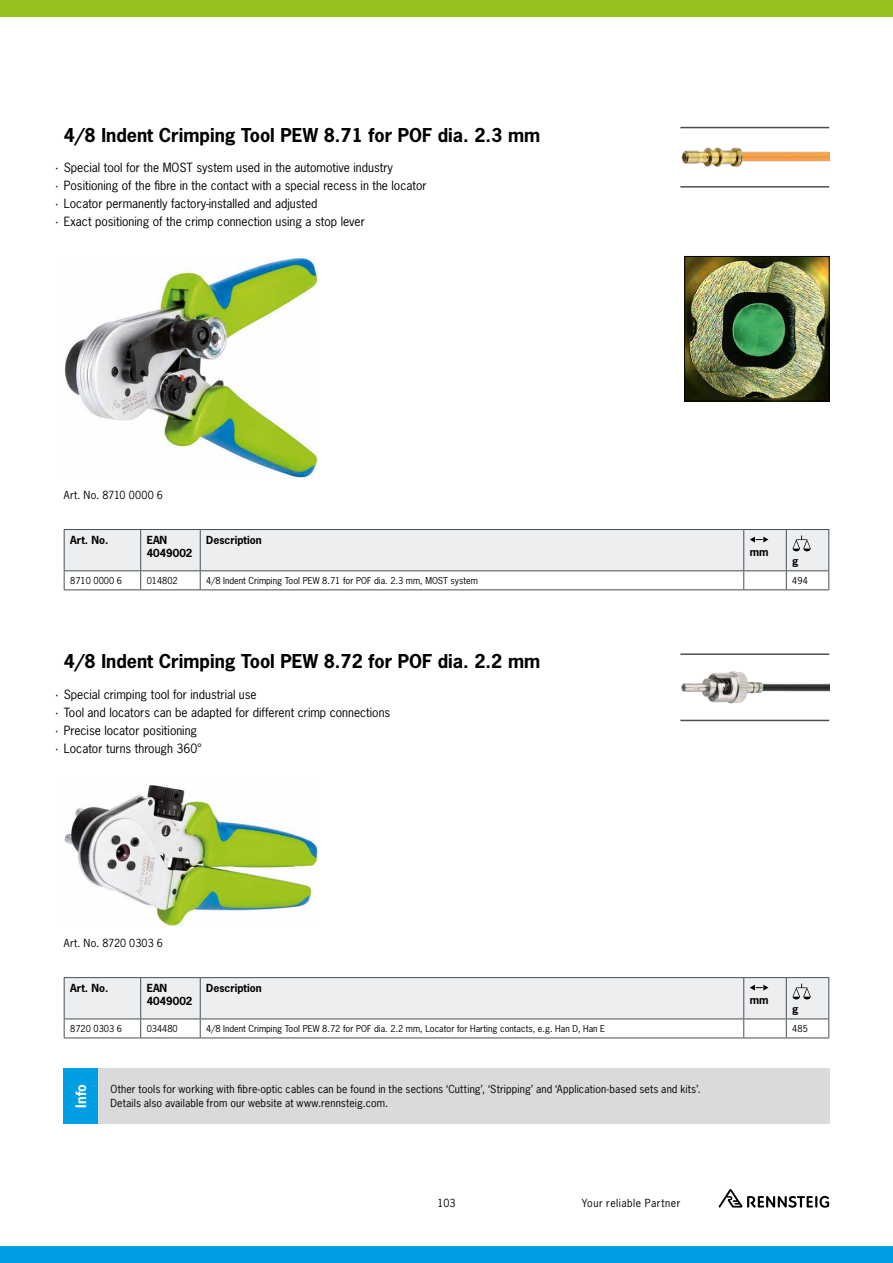
<style>
.page{position:relative;width:893px;height:1263px;background:#fff}
.page>*{position:absolute;margin:0;border:0;box-sizing:border-box;transform-origin:0 0}
.t1{font:700 18px "News Gothic Std";color:#000}
.t2{font:700 13.5px "News Gothic Std";color:#fff}
.t3{font:12px/18px "News Gothic Std";color:#000}
.t4{font:10.5px/13.5px "News Gothic Std";letter-spacing:.015em;color:#000}
.t5{font:700 10.5px/13.5px "News Gothic Std";color:#000}
.t6{font:10.5px "News Gothic Std";letter-spacing:.05em;color:#000}
.t7{font:9px "News Gothic Std";color:#000}
</style>
<div class="page">
<div style="left:0;top:0;width:893px;height:17px;background:#95c11f"></div>
<div style="left:0;top:1246px;width:893px;height:17px;background:#009fe3"></div>
<svg style="left:719px;top:1189px;width:110px;height:19px"></svg>
<hr style="left:680px;top:127px;width:149px;height:1px;background:#484f54">
<img style="left:681px;top:147px;width:148px;height:20px">
<hr style="left:680px;top:186px;width:149px;height:2px;background:#484f54">
<img style="left:65px;top:257px;width:253px;height:221px">
<img style="left:686px;top:258px;width:141px;height:141px">
<div style="left:684px;top:256px;width:145px;height:145px;border:1px solid #000"></div>
<hr style="left:64px;top:589px;width:77px;height:1px;background:#484f54">
<hr style="left:141px;top:589px;width:59px;height:1px;background:#484f54">
<hr style="left:200px;top:589px;width:544px;height:1px;background:#484f54">
<hr style="left:744px;top:589px;width:42px;height:1px;background:#484f54">
<hr style="left:786px;top:589px;width:43px;height:1px;background:#484f54">
<svg style="left:64px;top:529px;width:765px;height:60px"></svg>
<hr style="left:680px;top:653px;width:149px;height:2px;background:#484f54">
<img style="left:681px;top:671px;width:148px;height:32px">
<hr style="left:680px;top:720px;width:149px;height:1px;background:#484f54">
<img style="left:64px;top:784px;width:254px;height:142px">
<hr style="left:64px;top:1037px;width:77px;height:1px;background:#484f54">
<hr style="left:141px;top:1037px;width:59px;height:1px;background:#484f54">
<hr style="left:200px;top:1037px;width:544px;height:1px;background:#484f54">
<hr style="left:744px;top:1037px;width:42px;height:1px;background:#484f54">
<hr style="left:786px;top:1037px;width:43px;height:1px;background:#484f54">
<svg style="left:64px;top:977px;width:765px;height:60px"></svg>
<div style="left:64px;top:1068px;width:34px;height:56px;background:#009fe3"></div>
<div style="left:98px;top:1068px;width:731px;height:56px;background:#dadada"></div>
<h1 class="t1" style="left:64px;top:123px;width:478px">4/8 Indent Crimping Tool PEW 8.71 for POF dia. 2.3 mm</h1>
<p class="t3" style="left:55px;top:159px;width:373px">· Special tool for the MOST system used in the automotive industry<br>· Positioning of the fibre in the contact with a special recess in the locator · Locator permanently factory-installed and adjusted<br>· Exact positioning of the crimp connection using a stop lever</p>
<p class="t4" style="left:64px;top:489px;width:101px">Art. No. 8710 0000 6</p>
<p class="t5" style="left:70px;top:533px;width:40px">Art. No.</p>
<p class="t5" style="left:147px;top:533px;width:47px">EAN<br>4049002</p>
<p class="t5" style="left:206px;top:533px;width:57px">Description</p>
<p class="t5" style="left:750px;top:545px;width:20px">mm</p>
<p class="t5" style="left:792px;top:554px;width:8px">g</p>
<p class="t7" style="left:70px;top:575px;width:53px">8710 0000 6</p>
<p class="t7" style="left:147px;top:575px;width:33px">014802</p>
<p class="t7" style="left:206px;top:575px;width:273px">4/8 Indent Crimping Tool PEW 8.71 for POF dia. 2.3 mm, MOST system</p>
<p class="t7" style="left:792px;top:575px;width:17px">494</p>
<h1 class="t1" style="left:64px;top:649px;width:478px">4/8 Indent Crimping Tool PEW 8.72 for POF dia. 2.2 mm</h1>
<p class="t3" style="left:55px;top:685px;width:337px">· Special crimping tool for industrial use<br>· Tool and locators can be adapted for different crimp connections · Precise locator positioning<br>· Locator turns through 360°</p>
<p class="t4" style="left:64px;top:936px;width:101px">Art. No. 8720 0303 6</p>
<p class="t5" style="left:70px;top:981px;width:40px">Art. No.</p>
<p class="t5" style="left:147px;top:981px;width:47px">EAN<br>4049002</p>
<p class="t5" style="left:206px;top:981px;width:57px">Description</p>
<p class="t5" style="left:750px;top:993px;width:20px">mm</p>
<p class="t5" style="left:792px;top:1002px;width:8px">g</p>
<p class="t7" style="left:70px;top:1023px;width:53px">8720 0303 6</p>
<p class="t7" style="left:147px;top:1023px;width:33px">034480</p>
<p class="t7" style="left:206px;top:1023px;width:401px">4/8 Indent Crimping Tool PEW 8.72 for POF dia. 2.2 mm, Locator for Harting contacts, e.g. Han D, Han E</p>
<p class="t7" style="left:792px;top:1023px;width:17px">485</p>
<p class="t2" style="left:72px;top:1108px;width:26px;rotate:-90deg">Info</p>
<p class="t4" style="left:111px;top:1082px;width:592px">Other tools for working with fibre-optic cables can be found in the sections ‘Cutting’, ‘Stripping’ and ‘Application-based sets and kits’.<br>Details also available from our website at www.rennsteig.com.</p>
<p class="t4" style="left:437px;top:1196px;width:20px">103</p>
<p class="t6" style="left:582px;top:1197px;width:100px">Your reliable Partner</p>
</div>
